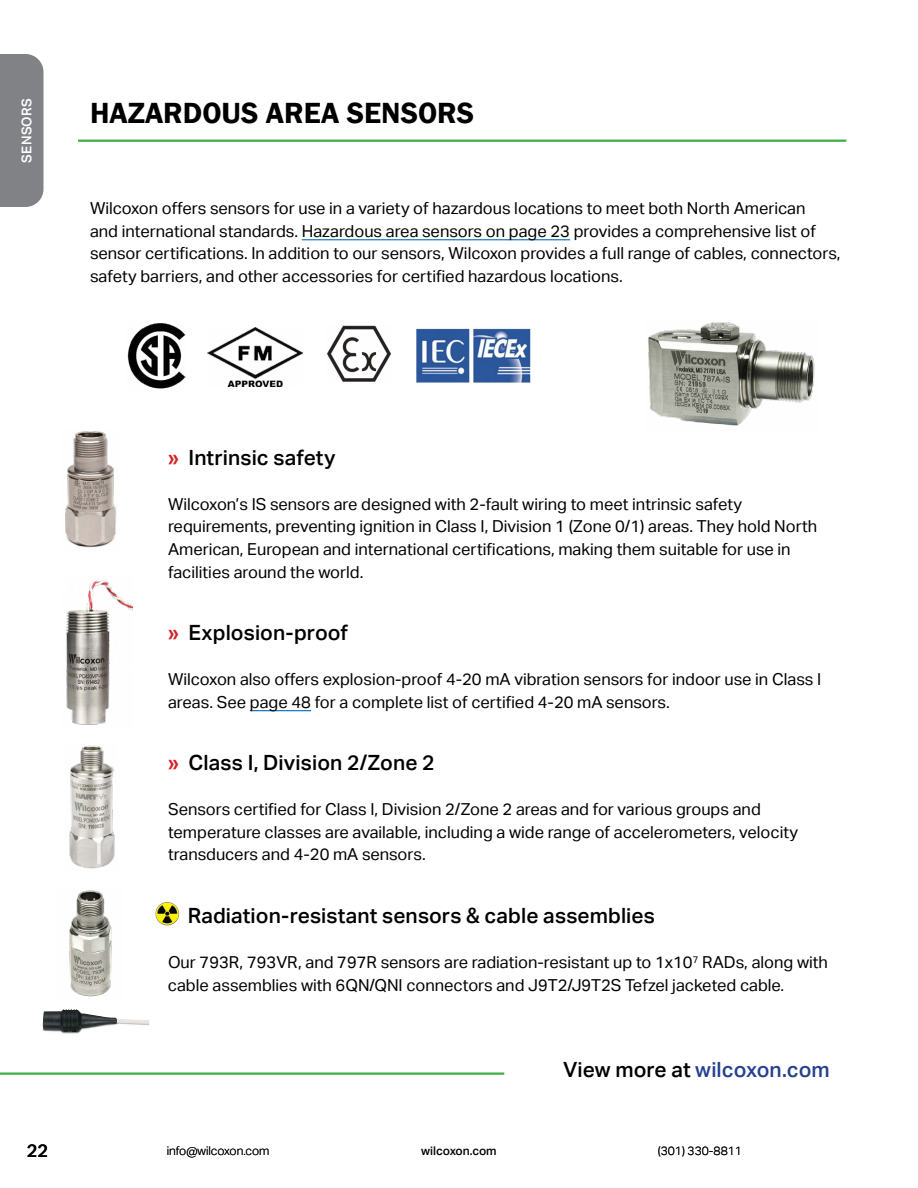
<style>
.page{position:relative;width:918px;height:1188px;background:#fff}
.page>*{position:absolute;margin:0;border:0;box-sizing:border-box;transform-origin:0 0}
.t1{font:600 30px "Franklin Gothic";color:#000}
.t2{font:500 21px "Aktiv Grotesk";letter-spacing:.005em;color:#000}
.t3{font:500 21px "Aktiv Grotesk";color:#25408f}
.t4{font:500 18px "Aktiv Grotesk";color:#000}
.t5{font:16.5px/22.5px "Aktiv Grotesk";color:#000}
.t6{font:500 13.5px "Aktiv Grotesk";letter-spacing:.02em;color:#fff}
.t7{font:300 12px "Aktiv Grotesk";color:#000}
.t8{font:500 12px "Aktiv Grotesk";color:#000}
.s1{color:#d2232a}
.s2{color:#000}
</style>
<div class="page">
<div style="left:0;top:54px;width:44px;height:153px;background:#808285"></div>
<hr style="left:250px;top:710px;width:61px;height:1px;background:#006db7">
<hr style="left:302px;top:239px;width:268px;height:1px;background:#006db7">
<hr style="left:78px;top:140px;width:768px;height:2px;background:#41ad49">
<img style="left:127px;top:323px;width:59px;height:66px">
<img style="left:327px;top:326px;width:64px;height:56px">
<img style="left:208px;top:327px;width:95px;height:60px">
<img style="left:416px;top:328px;width:115px;height:55px">
<img style="left:65px;top:431px;width:52px;height:117px">
<img style="left:65px;top:580px;width:67px;height:145px">
<img style="left:69px;top:745px;width:46px;height:124px">
<img style="left:69px;top:890px;width:43px;height:107px">
<img style="left:42px;top:1009px;width:107px;height:25px">
<img style="left:155px;top:902px;width:25px;height:24px">
<img style="left:648px;top:322px;width:167px;height:104px">
<hr style="left:0;top:1072px;width:504px;height:3px;background:#41ad49">
<p class="t6" style="left:19px;top:163px;width:66px;rotate:-90deg">SENSORS</p>
<h1 class="t1" style="left:90px;top:95px;width:386px">HAZARDOUS AREA SENSORS</h1>
<p class="t5" style="left:90px;top:197px;width:752px">Wilcoxon offers sensors for use in a variety of hazardous locations to meet both North American<br>and international standards. Hazardous area sensors on page 23 provides a comprehensive list of sensor certifications. In addition to our sensors, Wilcoxon provides a full range of cables, connectors, safety barriers, and other accessories for certified hazardous locations.</p>
<p class="t2" style="left:168px;top:445px;width:169px"><span class="s1">»</span> Intrinsic safety</p>
<p class="t5" style="left:168px;top:493px;width:651px">Wilcoxon’s IS sensors are designed with 2-fault wiring to meet intrinsic safety requirements, preventing ignition in Class I, Division 1 (Zone 0/1) areas. They hold North American, European and international certifications, making them suitable for use in facilities around the world.</p>
<p class="t2" style="left:168px;top:621px;width:181px"><span class="s1">»</span> Explosion-proof</p>
<p class="t5" style="left:168px;top:668px;width:655px">Wilcoxon also offers explosion-proof 4-20 mA vibration sensors for indoor use in Class I areas. See page 48 for a complete list of certified 4-20 mA sensors.</p>
<p class="t2" style="left:168px;top:751px;width:268px"><span class="s1">»</span> Class I, Division 2/Zone 2</p>
<p class="t5" style="left:168px;top:798px;width:631px">Sensors certified for Class I, Division 2/Zone 2 areas and for various groups and temperature classes are available, including a wide range of accelerometers, velocity transducers and 4-20 mA sensors.</p>
<p class="t2" style="left:188px;top:904px;width:469px">Radiation-resistant sensors &amp; cable assemblies</p>
<p class="t5" style="left:168px;top:951px;width:662px">Our 793R, 793VR, and 797R sensors are radiation-resistant up to 1x10<sup>7</sup> RADs, along with cable assemblies with 6QN/QNI connectors and J9T2/J9T2S Tefzel jacketed cable.</p>
<p class="t3" style="left:563px;top:1057px;width:268px"><span class="s2">View more at</span> wilcoxon.com</p>
<p class="t4" style="left:27px;top:1141px;width:23px">22</p>
<p class="t7" style="left:167px;top:1144px;width:104px">info@wilcoxon.com</p>
<p class="t8" style="left:421px;top:1144px;width:77px">wilcoxon.com</p>
<p class="t7" style="left:658px;top:1144px;width:86px">(301) 330-8811</p>
</div>
